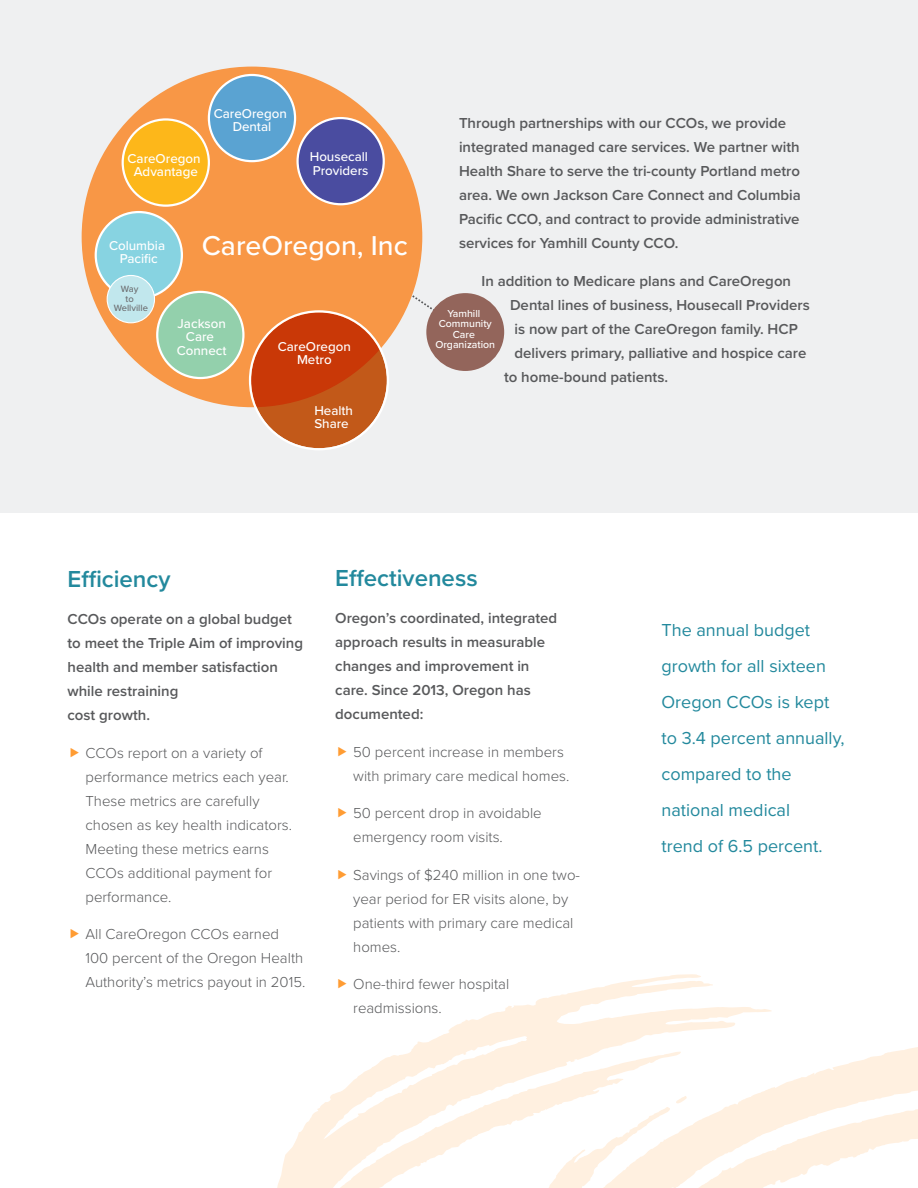
<style>
.page{position:relative;width:918px;height:1188px;background:#fff}
.page>*{position:absolute;margin:0;border:0;box-sizing:border-box;transform-origin:0 0}
.t1{font:500 28.35px "Proxima Nova";color:#fff}
.t2{font:600 24px "Proxima Nova";color:#23899d}
.t3{font:18px/36px "Proxima Nova";color:#23899d}
.t4{font:600 15px/24px "Proxima Nova";color:#58595b}
.t5{font:300 15px/24px "Proxima Nova";color:#58595b}
.t6{font:500 13.35px/13.4px "Proxima Nova";color:#fff;text-align:center}
.t7{font:500 10.5px/10.5px "Proxima Nova";color:#fff;text-align:center}
.t8{font:500 9.45px/9.4px "Proxima Nova";color:#6d6e71;text-align:center}
</style>
<div class="page">
<svg style="left:298px;top:974px;width:620px;height:214px"></svg>
<svg style="left:277px;top:1136px;width:55px;height:52px"></svg>
<div style="left:1px;top:1px;width:917px;height:512px;background:#eff0f1"></div>
<svg style="left:403px;top:282px;width:38px;height:34px"></svg>
<div style="left:82px;top:67px;width:340px;height:340px;background:#f89746;border-radius:50%"></div>
<svg style="left:250px;top:311px;width:138px;height:138px;background:#c84d17"></svg>
<div style="left:96px;top:212px;width:86px;height:86px;background:#87d3e1;border-radius:50%"></div>
<div style="left:95px;top:211px;width:88px;height:88px;border:2px solid #fff;border-radius:50%"></div>
<div style="left:107px;top:275px;width:48px;height:48px;background:#c1e7ed;border-radius:50%"></div>
<div style="left:107px;top:275px;width:48px;height:48px;border:1px solid #fff;border-radius:50%"></div>
<div style="left:157px;top:292px;width:86px;height:86px;background:#93d0ac;border-radius:50%"></div>
<div style="left:156px;top:291px;width:89px;height:88px;border:2px solid #fff;border-radius:50%"></div>
<div style="left:209px;top:75px;width:86px;height:86px;background:#5aa3d2;border-radius:50%"></div>
<div style="left:208px;top:74px;width:88px;height:88px;border:2px solid #fff;border-radius:50%"></div>
<div style="left:123px;top:119px;width:86px;height:87px;background:#fdb71a;border-radius:50%"></div>
<div style="left:122px;top:118px;width:88px;height:89px;border:2px solid #fff;border-radius:50%"></div>
<div style="left:426px;top:293px;width:78px;height:78px;background:#93655b;border-radius:50%"></div>
<div style="left:298px;top:118px;width:86px;height:86px;background:#4a4ca0;border-radius:50%"></div>
<div style="left:296px;top:117px;width:89px;height:88px;border:2px solid #fff;border-radius:50%"></div>
<svg style="left:338px;top:979px;width:9px;height:10px"></svg>
<p class="t6" style="left:128px;top:151px;width:75px">CareOregon<br>Advantage</p>
<p class="t6" style="left:214px;top:106px;width:75px">CareOregon<br>Dental</p>
<p class="t6" style="left:310px;top:150px;width:60px;text-align:left">Housecall<br>Providers</p>
<p class="t6" style="left:109px;top:239px;width:58px">Columbia<br>Pacific</p>
<p class="t8" style="left:114px;top:284px;width:36px">Way<br>to<br>Wellville</p>
<h1 class="t1" style="left:202px;top:225px;width:208px">CareOregon, Inc</h1>
<p class="t6" style="left:177px;top:316px;width:51px">Jackson<br>Care<br>Connect</p>
<p class="t6" style="left:278px;top:339px;width:75px">CareOregon<br>Metro</p>
<p class="t6" style="left:314px;top:403px;width:40px;text-align:left">Health<br>Share</p>
<p class="t4" style="left:459px;top:111px;width:343px">Through partnerships with our CCOs, we provide integrated managed care services. We partner with Health Share to serve the tri-county Portland metro area. We own Jackson Care Connect and Columbia Pacific CCO, and contract to provide administrative services for Yamhill County CCO.</p>
<p class="t4" style="left:482px;top:269px;width:311px">In addition to Medicare plans and CareOregon</p>
<p class="t4" style="left:510px;top:293px;width:301px">Dental lines of business, Housecall Providers</p>
<p class="t4" style="left:514px;top:317px;width:285px">is now part of the CareOregon family. HCP</p>
<p class="t4" style="left:514px;top:341px;width:293px">delivers primary, palliative and hospice care</p>
<p class="t4" style="left:504px;top:365px;width:166px">to home-bound patients.</p>
<p class="t7" style="left:435px;top:308px;width:61px">Yamhill<br>Community<br>Care<br>Organization</p>
<h2 class="t2" style="left:68px;top:561px;width:105px">Efficiency</h2>
<p class="t4" style="left:68px;top:607px;width:237px">CCOs operate on a global budget to meet the Triple Aim of improving health and member satisfaction while restraining<br>cost growth.</p>
<p class="t5" style="left:86px;top:740px;width:208px">CCOs report on a variety of performance metrics each year.<br>These metrics are carefully chosen as key health indicators.<br>Meeting these metrics earns<br>CCOs additional payment for performance.</p>
<p class="t5" style="left:86px;top:921px;width:221px">All CareOregon CCOs earned<br>100 percent of the Oregon Health<br>Authority’s metrics payout in 2015.</p>
<h2 class="t2" style="left:335px;top:560px;width:144px">Effectiveness</h2>
<p class="t4" style="left:335px;top:606px;width:223px">Oregon’s coordinated, integrated approach results in measurable changes and improvement in care. Since 2013, Oregon has documented:</p>
<p class="t5" style="left:353px;top:739px;width:218px">50 percent increase in members with primary care medical homes.</p>
<p class="t5" style="left:353px;top:801px;width:190px">50 percent drop in avoidable emergency room visits.</p>
<p class="t5" style="left:353px;top:862px;width:228px">Savings of $240 million in one two&shy;year period for ER visits alone, by patients with primary care medical homes.</p>
<p class="t5" style="left:353px;top:972px;width:158px">One-third fewer hospital readmissions.</p>
<p class="t3" style="left:662px;top:611px;width:185px">The annual budget growth for all sixteen<br>Oregon CCOs is kept to 3.4 percent annually, compared to the national medical<br>trend of 6.5 percent.</p>
</div>
